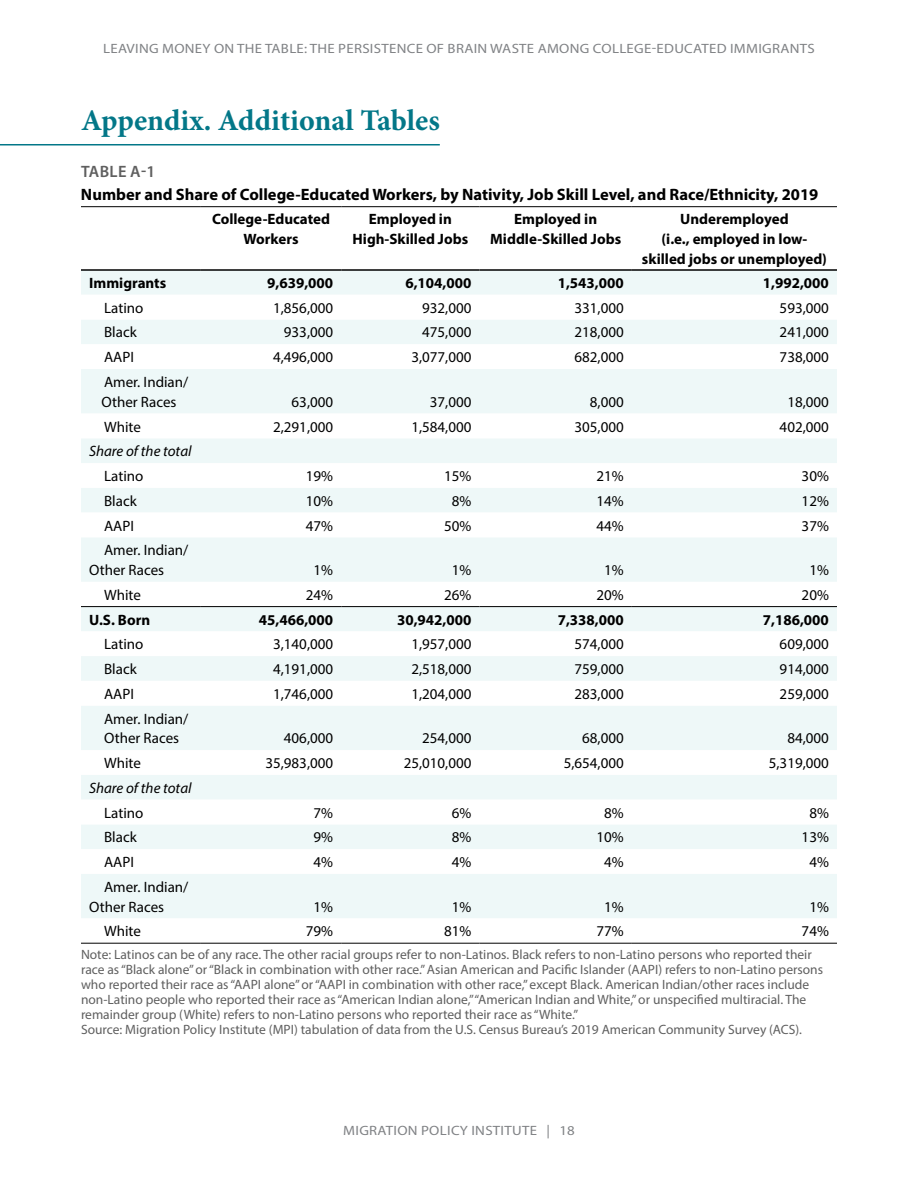
<style>
.page{position:relative;width:918px;height:1188px;background:#fff}
.page>*{position:absolute;margin:0;border:0;box-sizing:border-box;transform-origin:0 0}
.t1{font:700 30px "Minion Pro";color:#037788}
.t2{font:700 16.5px "Myriad Pro";color:#000}
.t3{font:600 16.5px "Myriad Pro";letter-spacing:.02em;color:#5f5f5f}
.t4{font:15px/19.8px "Myriad Pro";color:#000}
.t5{font:700 15px/19.8px "Myriad Pro";color:#000;text-align:center}
.t6{font:italic 15px "Myriad Pro";color:#000}
.t7{font:13.5px/15px "Myriad Pro";color:#5f5f5f}
.t8{font:13.5px "Myriad Pro";letter-spacing:.02em;color:#808285;scale:1.1 1}
</style>
<div class="page">
<hr style="left:0;top:144px;width:440px;height:1px;background:#037788">
<div style="left:81px;top:271px;width:756px;height:23px;background:#eef8f8"></div>
<svg style="left:81px;top:320px;width:756px;height:623px;fill:#eef8f8"></svg>
<hr style="left:81px;top:606px;width:120px;height:1px;background:#000">
<hr style="left:201px;top:606px;width:140px;height:1px;background:#000">
<hr style="left:341px;top:606px;width:139px;height:1px;background:#000">
<hr style="left:480px;top:606px;width:152px;height:1px;background:#000">
<hr style="left:632px;top:606px;width:205px;height:1px;background:#000">
<hr style="left:81px;top:943px;width:120px;height:1px;background:#000">
<hr style="left:201px;top:943px;width:140px;height:1px;background:#000">
<hr style="left:341px;top:943px;width:139px;height:1px;background:#000">
<hr style="left:480px;top:943px;width:152px;height:1px;background:#000">
<hr style="left:632px;top:943px;width:205px;height:1px;background:#000">
<hr style="left:81px;top:269px;width:120px;height:2px;background:#000">
<hr style="left:201px;top:269px;width:140px;height:2px;background:#000">
<hr style="left:341px;top:269px;width:139px;height:2px;background:#000">
<hr style="left:480px;top:269px;width:152px;height:2px;background:#000">
<hr style="left:632px;top:269px;width:205px;height:2px;background:#000">
<hr style="left:81px;top:206px;width:120px;height:1px;background:#000">
<hr style="left:201px;top:206px;width:140px;height:1px;background:#000">
<hr style="left:341px;top:206px;width:139px;height:1px;background:#000">
<hr style="left:480px;top:206px;width:152px;height:1px;background:#000">
<hr style="left:632px;top:206px;width:205px;height:1px;background:#000">
<p class="t8" style="left:103px;top:40px;width:649px">LEAVING MONEY ON THE TABLE: THE PERSISTENCE OF BRAIN WASTE AMONG COLLEGE-EDUCATED IMMIGRANTS</p>
<h1 class="t1" style="left:81px;top:99px;width:360px">Appendix. Additional Tables</h1>
<p class="t3" style="left:81px;top:161px;width:76px">TABLE A-1</p>
<p class="t2" style="left:81px;top:184px;width:739px">Number and Share of College-Educated Workers, by Nativity, Job Skill Level, and Race/Ethnicity, 2019</p>
<p class="t5" style="left:212px;top:209px;width:119px">College-Educated<br>Workers</p>
<p class="t5" style="left:353px;top:209px;width:117px">Employed in<br>High-Skilled Jobs</p>
<p class="t5" style="left:490px;top:209px;width:132px">Employed in<br>Middle-Skilled Jobs</p>
<p class="t5" style="left:642px;top:209px;width:187px">Underemployed<br>(i.e., employed in low&shy;skilled jobs or unemployed)</p>
<p class="t5" style="left:89px;top:273px;width:79px">Immigrants</p>
<p class="t5" style="left:267px;top:273px;width:68px">9,639,000</p>
<p class="t5" style="left:405px;top:273px;width:68px">6,104,000</p>
<p class="t5" style="left:558px;top:273px;width:68px">1,543,000</p>
<p class="t5" style="left:763px;top:273px;width:68px">1,992,000</p>
<p class="t4" style="left:104px;top:298px;width:41px">Latino</p>
<p class="t4" style="left:273px;top:298px;width:62px">1,856,000</p>
<p class="t4" style="left:422px;top:298px;width:51px">932,000</p>
<p class="t4" style="left:575px;top:298px;width:51px">331,000</p>
<p class="t4" style="left:780px;top:298px;width:51px">593,000</p>
<p class="t4" style="left:104px;top:322px;width:34px">Black</p>
<p class="t4" style="left:284px;top:322px;width:51px">933,000</p>
<p class="t4" style="left:422px;top:322px;width:51px">475,000</p>
<p class="t4" style="left:575px;top:322px;width:51px">218,000</p>
<p class="t4" style="left:780px;top:322px;width:51px">241,000</p>
<p class="t4" style="left:104px;top:347px;width:31px">AAPI</p>
<p class="t4" style="left:273px;top:347px;width:62px">4,496,000</p>
<p class="t4" style="left:411px;top:347px;width:62px">3,077,000</p>
<p class="t4" style="left:575px;top:347px;width:51px">682,000</p>
<p class="t4" style="left:780px;top:347px;width:51px">738,000</p>
<p class="t4" style="left:102px;top:372px;width:88px">Amer. Indian/<br>Other Races</p>
<p class="t4" style="left:292px;top:392px;width:43px">63,000</p>
<p class="t4" style="left:430px;top:392px;width:43px">37,000</p>
<p class="t4" style="left:590px;top:392px;width:35px">8,000</p>
<p class="t4" style="left:787px;top:392px;width:43px">18,000</p>
<p class="t4" style="left:104px;top:416px;width:38px">White</p>
<p class="t4" style="left:273px;top:416px;width:62px">2,291,000</p>
<p class="t4" style="left:411px;top:416px;width:62px">1,584,000</p>
<p class="t4" style="left:575px;top:416px;width:51px">305,000</p>
<p class="t4" style="left:780px;top:416px;width:51px">402,000</p>
<p class="t6" style="left:89px;top:442px;width:104px">Share of the total</p>
<p class="t4" style="left:104px;top:466px;width:41px">Latino</p>
<p class="t4" style="left:306px;top:466px;width:29px">19%</p>
<p class="t4" style="left:444px;top:466px;width:29px">15%</p>
<p class="t4" style="left:597px;top:466px;width:29px">21%</p>
<p class="t4" style="left:802px;top:466px;width:29px">30%</p>
<p class="t4" style="left:104px;top:491px;width:34px">Black</p>
<p class="t4" style="left:306px;top:491px;width:29px">10%</p>
<p class="t4" style="left:452px;top:491px;width:21px">8%</p>
<p class="t4" style="left:597px;top:491px;width:29px">14%</p>
<p class="t4" style="left:802px;top:491px;width:29px">12%</p>
<p class="t4" style="left:104px;top:515px;width:31px">AAPI</p>
<p class="t4" style="left:306px;top:515px;width:29px">47%</p>
<p class="t4" style="left:444px;top:515px;width:29px">50%</p>
<p class="t4" style="left:597px;top:515px;width:29px">44%</p>
<p class="t4" style="left:802px;top:515px;width:29px">37%</p>
<p class="t4" style="left:89px;top:540px;width:101px;text-indent:15px">Amer. Indian/<br>Other Races</p>
<p class="t4" style="left:314px;top:560px;width:21px">1%</p>
<p class="t4" style="left:452px;top:560px;width:21px">1%</p>
<p class="t4" style="left:604px;top:560px;width:21px">1%</p>
<p class="t4" style="left:809px;top:560px;width:21px">1%</p>
<p class="t4" style="left:104px;top:585px;width:38px">White</p>
<p class="t4" style="left:306px;top:585px;width:29px">24%</p>
<p class="t4" style="left:444px;top:585px;width:29px">26%</p>
<p class="t4" style="left:597px;top:585px;width:29px">20%</p>
<p class="t4" style="left:802px;top:585px;width:29px">20%</p>
<p class="t5" style="left:89px;top:609px;width:63px">U.S. Born</p>
<p class="t5" style="left:259px;top:609px;width:76px">45,466,000</p>
<p class="t5" style="left:397px;top:609px;width:76px">30,942,000</p>
<p class="t5" style="left:558px;top:609px;width:68px">7,338,000</p>
<p class="t5" style="left:763px;top:609px;width:68px">7,186,000</p>
<p class="t4" style="left:104px;top:634px;width:41px">Latino</p>
<p class="t4" style="left:273px;top:634px;width:62px">3,140,000</p>
<p class="t4" style="left:411px;top:634px;width:62px">1,957,000</p>
<p class="t4" style="left:575px;top:634px;width:51px">574,000</p>
<p class="t4" style="left:780px;top:634px;width:51px">609,000</p>
<p class="t4" style="left:104px;top:659px;width:34px">Black</p>
<p class="t4" style="left:273px;top:659px;width:62px">4,191,000</p>
<p class="t4" style="left:411px;top:659px;width:62px">2,518,000</p>
<p class="t4" style="left:575px;top:659px;width:51px">759,000</p>
<p class="t4" style="left:780px;top:659px;width:51px">914,000</p>
<p class="t4" style="left:104px;top:684px;width:31px">AAPI</p>
<p class="t4" style="left:273px;top:684px;width:62px">1,746,000</p>
<p class="t4" style="left:411px;top:684px;width:62px">1,204,000</p>
<p class="t4" style="left:575px;top:684px;width:51px">283,000</p>
<p class="t4" style="left:780px;top:684px;width:51px">259,000</p>
<p class="t4" style="left:104px;top:708px;width:86px">Amer. Indian/<br>Other Races</p>
<p class="t4" style="left:284px;top:728px;width:51px">406,000</p>
<p class="t4" style="left:422px;top:728px;width:51px">254,000</p>
<p class="t4" style="left:582px;top:728px;width:43px">68,000</p>
<p class="t4" style="left:787px;top:728px;width:43px">84,000</p>
<p class="t4" style="left:104px;top:753px;width:38px">White</p>
<p class="t4" style="left:265px;top:753px;width:69px">35,983,000</p>
<p class="t4" style="left:404px;top:753px;width:69px">25,010,000</p>
<p class="t4" style="left:564px;top:753px;width:62px">5,654,000</p>
<p class="t4" style="left:769px;top:753px;width:62px">5,319,000</p>
<p class="t6" style="left:89px;top:779px;width:104px">Share of the total</p>
<p class="t4" style="left:104px;top:802px;width:41px">Latino</p>
<p class="t4" style="left:314px;top:802px;width:21px">7%</p>
<p class="t4" style="left:452px;top:802px;width:21px">6%</p>
<p class="t4" style="left:604px;top:802px;width:21px">8%</p>
<p class="t4" style="left:809px;top:802px;width:21px">8%</p>
<p class="t4" style="left:104px;top:827px;width:34px">Black</p>
<p class="t4" style="left:314px;top:827px;width:21px">9%</p>
<p class="t4" style="left:452px;top:827px;width:21px">8%</p>
<p class="t4" style="left:597px;top:827px;width:29px">10%</p>
<p class="t4" style="left:802px;top:827px;width:29px">13%</p>
<p class="t4" style="left:104px;top:852px;width:31px">AAPI</p>
<p class="t4" style="left:314px;top:852px;width:21px">4%</p>
<p class="t4" style="left:452px;top:852px;width:21px">4%</p>
<p class="t4" style="left:604px;top:852px;width:21px">4%</p>
<p class="t4" style="left:809px;top:852px;width:21px">4%</p>
<p class="t4" style="left:89px;top:877px;width:101px;text-indent:15px">Amer. Indian/<br>Other Races</p>
<p class="t4" style="left:314px;top:897px;width:21px">1%</p>
<p class="t4" style="left:452px;top:897px;width:21px">1%</p>
<p class="t4" style="left:604px;top:897px;width:21px">1%</p>
<p class="t4" style="left:809px;top:897px;width:21px">1%</p>
<p class="t4" style="left:104px;top:921px;width:38px">White</p>
<p class="t4" style="left:306px;top:921px;width:29px">79%</p>
<p class="t4" style="left:444px;top:921px;width:29px">81%</p>
<p class="t4" style="left:597px;top:921px;width:29px">77%</p>
<p class="t4" style="left:802px;top:921px;width:29px">74%</p>
<p class="t7" style="left:81px;top:946px;width:744px">Note: Latinos can be of any race. The other racial groups refer to non-Latinos. Black refers to non-Latino persons who reported their race as “Black alone” or “Black in combination with other race.” Asian American and Pacific Islander (AAPI) refers to non-Latino persons who reported their race as “AAPI alone” or “AAPI in combination with other race,” except Black. American Indian/other races include non-Latino people who reported their race as “American Indian alone,” “American Indian and White,” or unspecified multiracial. The remainder group (White) refers to non-Latino persons who reported their race as “White.”<br>Source: Migration Policy Institute (MPI) tabulation of data from the U.S. Census Bureau’s 2019 American Community Survey (ACS).</p>
<p class="t8" style="left:343px;top:1122px;width:212px">MIGRATION POLICY INSTITUTE | 18</p>
</div>
